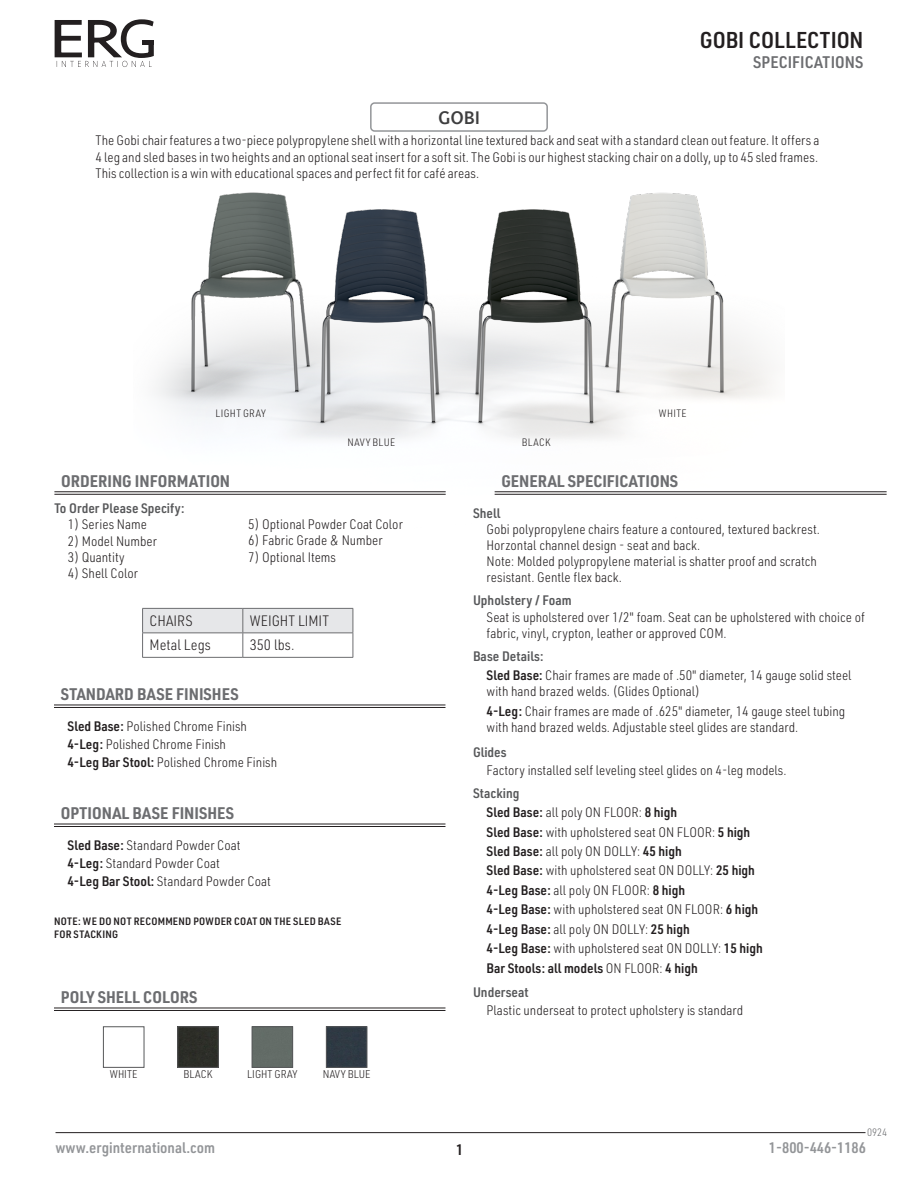
<style>
.page{position:relative;width:918px;height:1188px;background:#fff}
.page>*{position:absolute;margin:0;border:0;box-sizing:border-box;transform-origin:0 0}
.H_RT_PG_HEADER{font:600 22.5px "URWDIN Semi Cond";letter-spacing:.005em;color:#231f20}
.NEW_Subhead_rule_below{font:700 16.5px "URWDIN Semi Cond";color:#6c6d70}
.HLeftPageSubHead2{font:600 16.5px "URWDIN Semi Cond";letter-spacing:.01em;color:#6c6d70}
.HLftPgModelHeader{font:700 16.5px "Euphemia UCAS";color:#3e3e3f}
.t1{font:600 15px "URWDIN Semi Cond";color:#939598}
.t2{font:600 15px "URWDIN Semi Cond";color:#231f20}
.Price_Cols_ProdSpec{font:300 14.85px "URWDIN Semi Cond";color:#231f20}
.New_List_text{font:300 13.5px/16.2px "URWDIN Semi Cond";color:#231f20}
.New_Intro_text{font:300 13.5px/16.2px "URWDIN Semi Cond";color:#231f20;text-align:justify}
.New_Subhead_9pt_80{font:300 13.5px/16.2px "URWDIN Semi Cond";color:#231f20}
.New_List_text-2{font:600 13.5px "URWDIN Semi Cond";color:#231f20}
.New_Subhead_9pt_80-2{font:600 13.5px "URWDIN Semi Cond";color:#57585a}
.New_Table_description{font:300 10.95px "URWDIN Semi Cond";color:#231f20}
.C_pictorial_specpg_text{font:600 10.5px/12.6px "URWDIN Semi Cond";letter-spacing:.03em;color:#231f20}
.C_pictorial_specpg_text-2{font:300 10.5px "URWDIN Semi Cond";letter-spacing:.04em;color:#231f20}
.t3{font:300 10.5px "URWDIN Semi Cond";color:#6c6d70}
.s1{font-weight:600}
.s2{font-weight:300}
</style>
<div class="page">
<hr style="left:56px;top:1132px;width:810px;height:1px;background:#231f20">
<svg style="left:54px;top:19px;width:100px;height:48px"></svg>
<div style="left:143px;top:40px;width:11px;height:5px;background:#231f20"></div>
<div style="left:103px;top:1026px;width:41px;height:42px;border:1px solid #57585a"></div>
<img style="left:179px;top:1028px;width:38px;height:38px">
<div style="left:177px;top:1026px;width:42px;height:42px;border:1px solid #57585a"></div>
<svg style="left:254px;top:1028px;width:37px;height:38px"></svg>
<div style="left:252px;top:1026px;width:41px;height:42px;border:1px solid #57585a"></div>
<img style="left:328px;top:1028px;width:37px;height:38px">
<div style="left:326px;top:1026px;width:41px;height:42px;border:1px solid #57585a"></div>
<img style="left:133px;top:192px;width:652px;height:303px">
<div style="left:370px;top:102px;width:178px;height:30px;border:2px solid #939598;border-radius:4px"></div>
<hr style="left:54px;top:705px;width:391px;height:1px;background:#231f20">
<hr style="left:54px;top:707px;width:391px;height:1px;background:#231f20">
<svg style="left:142px;top:608px;width:212px;height:49px"></svg>
<hr style="left:142px;top:657px;width:101px;height:1px;background:#6c6d70">
<hr style="left:243px;top:657px;width:110px;height:1px;background:#6c6d70">
<hr style="left:495px;top:492px;width:392px;height:3px;background:#fff">
<hr style="left:495px;top:492px;width:392px;height:1px;background:#231f20">
<hr style="left:495px;top:494px;width:392px;height:1px;background:#231f20">
<hr style="left:54px;top:492px;width:392px;height:3px;background:#fff">
<hr style="left:54px;top:492px;width:392px;height:1px;background:#231f20">
<hr style="left:54px;top:494px;width:392px;height:1px;background:#231f20">
<hr style="left:54px;top:824px;width:391px;height:1px;background:#231f20">
<hr style="left:54px;top:826px;width:391px;height:1px;background:#231f20">
<hr style="left:54px;top:1008px;width:391px;height:1px;background:#231f20">
<hr style="left:54px;top:1010px;width:391px;height:1px;background:#231f20">
<p class="H_RT_PG_HEADER" style="left:700px;top:25px;width:165px">GOBI COLLECTION</p>
<p class="HLeftPageSubHead2" style="left:753px;top:51px;width:112px">SPECIFICATIONS</p>
<p class="HLftPgModelHeader" style="left:438px;top:105px;width:43px">GOBI</p>
<p class="New_Intro_text" style="left:95px;top:132px;width:725px">The Gobi chair features a two-piece polypropylene shell with a horizontal line textured back and seat with a standard clean out feature. It offers a 4 leg and sled bases in two heights and an optional seat insert for a soft sit. The Gobi is our highest stacking chair on a dolly, up to 45 sled frames.<br>This collection is a win with educational spaces and perfect fit for café areas.</p>
<p class="C_pictorial_specpg_text-2" style="left:216px;top:406px;width:52px">LIGHT GRAY</p>
<p class="C_pictorial_specpg_text-2" style="left:348px;top:436px;width:49px">NAVY BLUE</p>
<p class="NEW_Subhead_rule_below" style="left:61px;top:470px;width:171px">ORDERING INFORMATION</p>
<p class="New_Subhead_9pt_80-2" style="left:54px;top:499px;width:132px">To Order Please Specify:</p>
<p class="New_Intro_text" style="left:68px;top:516px;width:81px">1) Series Name</p>
<p class="New_Intro_text" style="left:68px;top:532px;width:91px">2) Model Number</p>
<p class="New_Intro_text" style="left:68px;top:548px;width:58px">3) Quantity</p>
<p class="New_Intro_text" style="left:68px;top:565px;width:72px">4) Shell Color</p>
<p class="New_Intro_text" style="left:248px;top:516px;width:156px">5) Optional Powder Coat Color</p>
<p class="New_Intro_text" style="left:248px;top:532px;width:136px">6) Fabric Grade &amp; Number</p>
<p class="New_Intro_text" style="left:248px;top:548px;width:89px">7) Optional Items</p>
<p class="Price_Cols_ProdSpec" style="left:150px;top:611px;width:45px">CHAIRS</p>
<p class="Price_Cols_ProdSpec" style="left:250px;top:611px;width:81px">WEIGHT LIMIT</p>
<p class="Price_Cols_ProdSpec" style="left:150px;top:635px;width:63px">Metal Legs</p>
<p class="Price_Cols_ProdSpec" style="left:250px;top:635px;width:46px">350 lbs.</p>
<p class="NEW_Subhead_rule_below" style="left:61px;top:683px;width:180px">STANDARD BASE FINISHES</p>
<p class="New_List_text" style="left:68px;top:717px;width:181px"><span class="s1">Sled Base:</span> Polished Chrome Finish</p>
<p class="New_List_text" style="left:68px;top:735px;width:160px"><span class="s1">4-Leg:</span> Polished Chrome Finish</p>
<p class="New_List_text" style="left:68px;top:753px;width:211px"><span class="s1">4-Leg Bar Stool:</span> Polished Chrome Finish</p>
<p class="NEW_Subhead_rule_below" style="left:61px;top:802px;width:175px">OPTIONAL BASE FINISHES</p>
<p class="New_List_text" style="left:68px;top:836px;width:175px"><span class="s1">Sled Base:</span> Standard Powder Coat</p>
<p class="New_List_text" style="left:68px;top:854px;width:154px"><span class="s1">4-Leg:</span> Standard Powder Coat</p>
<p class="New_List_text" style="left:68px;top:872px;width:205px"><span class="s1">4-Leg Bar Stool:</span> Standard Powder Coat</p>
<p class="C_pictorial_specpg_text" style="left:54px;top:915px;width:289px">NOTE: WE DO NOT RECOMMEND POWDER COAT ON THE SLED BASE<br>FOR STACKING</p>
<p class="NEW_Subhead_rule_below" style="left:61px;top:986px;width:138px">POLY SHELL COLORS</p>
<p class="New_Table_description" style="left:110px;top:1067px;width:29px">WHITE</p>
<p class="New_Table_description" style="left:184px;top:1067px;width:30px">BLACK</p>
<p class="New_Table_description" style="left:247px;top:1067px;width:52px">LIGHT GRAY</p>
<p class="New_Table_description" style="left:323px;top:1067px;width:49px">NAVY BLUE</p>
<p class="C_pictorial_specpg_text-2" style="left:522px;top:436px;width:30px">BLACK</p>
<p class="C_pictorial_specpg_text-2" style="left:659px;top:406px;width:29px">WHITE</p>
<p class="NEW_Subhead_rule_below" style="left:501px;top:470px;width:178px">GENERAL SPECIFICATIONS</p>
<p class="New_Subhead_9pt_80-2" style="left:473px;top:504px;width:29px">Shell</p>
<p class="New_List_text" style="left:487px;top:521px;width:335px">Gobi polypropylene chairs feature a contoured, textured backrest.</p>
<p class="New_List_text" style="left:487px;top:537px;width:215px">Horzontal channel design - seat and back.</p>
<p class="New_List_text" style="left:487px;top:553px;width:332px">Note: Molded polypropylene material is shatter proof and scratch resistant. Gentle flex back.</p>
<p class="New_Subhead_9pt_80-2" style="left:473px;top:591px;width:100px">Upholstery / Foam</p>
<p class="New_List_text" style="left:487px;top:608px;width:380px">Seat is upholstered over 1/2" foam. Seat can be upholstered with choice of fabric, vinyl, crypton, leather or approved COM.</p>
<p class="New_Subhead_9pt_80-2" style="left:473px;top:647px;width:72px">Base Details:</p>
<p class="New_Subhead_9pt_80" style="left:487px;top:667px;width:367px"><span class="s1">Sled Base:</span> Chair frames are made of .50" diameter, 14 gauge solid steel with hand brazed welds. (Glides Optional)</p>
<p class="New_Subhead_9pt_80" style="left:487px;top:703px;width:360px"><span class="s1">4-Leg:</span> Chair frames are made of .625" diameter, 14 gauge steel tubing with hand brazed welds. Adjustable steel glides are standard.</p>
<p class="New_Subhead_9pt_80-2" style="left:473px;top:743px;width:35px">Glides</p>
<p class="New_List_text" style="left:487px;top:761px;width:302px">Factory installed self leveling steel glides on 4-leg models.</p>
<p class="New_Subhead_9pt_80-2" style="left:473px;top:784px;width:48px">Stacking</p>
<p class="New_List_text" style="left:487px;top:804px;width:192px"><span class="s1">Sled Base:</span> all poly ON FLOOR: <span class="s1">8 high</span></p>
<p class="New_List_text" style="left:487px;top:823px;width:265px"><span class="s1">Sled Base:</span> with upholstered seat ON FLOOR: <span class="s1">5 high</span></p>
<p class="New_List_text-2" style="left:487px;top:842px;width:197px">Sled Base: <span class="s2">all poly ON DOLLY:</span> 45 high</p>
<p class="New_List_text" style="left:487px;top:862px;width:270px"><span class="s1">Sled Base:</span> with upholstered seat ON DOLLY: <span class="s1">25 high</span></p>
<p class="New_List_text-2" style="left:487px;top:881px;width:200px">4-Leg Base: <span class="s2">all poly ON FLOOR:</span> 8 high</p>
<p class="New_List_text" style="left:487px;top:901px;width:273px"><span class="s1">4-Leg Base:</span> with upholstered seat ON FLOOR: <span class="s1">6 high</span></p>
<p class="New_List_text-2" style="left:487px;top:920px;width:205px">4-Leg Base: <span class="s2">all poly ON DOLLY:</span> 25 high</p>
<p class="New_List_text" style="left:487px;top:940px;width:278px"><span class="s1">4-Leg Base:</span> with upholstered seat ON DOLLY: <span class="s1">15 high</span></p>
<p class="New_List_text-2" style="left:487px;top:959px;width:213px">Bar Stools: all models <span class="s2">ON FLOOR:</span> 4 high</p>
<p class="New_Subhead_9pt_80-2" style="left:473px;top:983px;width:57px">Underseat</p>
<p class="New_List_text" style="left:487px;top:1002px;width:258px">Plastic underseat to protect upholstery is standard</p>
<p class="t3" style="left:867px;top:1125px;width:22px">0924</p>
<p class="t1" style="left:56px;top:1138px;width:161px">www.erginternational.com</p>
<p class="t1" style="left:769px;top:1138px;width:99px">1-800-446-1186</p>
<p class="t2" style="left:456px;top:1139px;width:9px">1</p>
</div>
